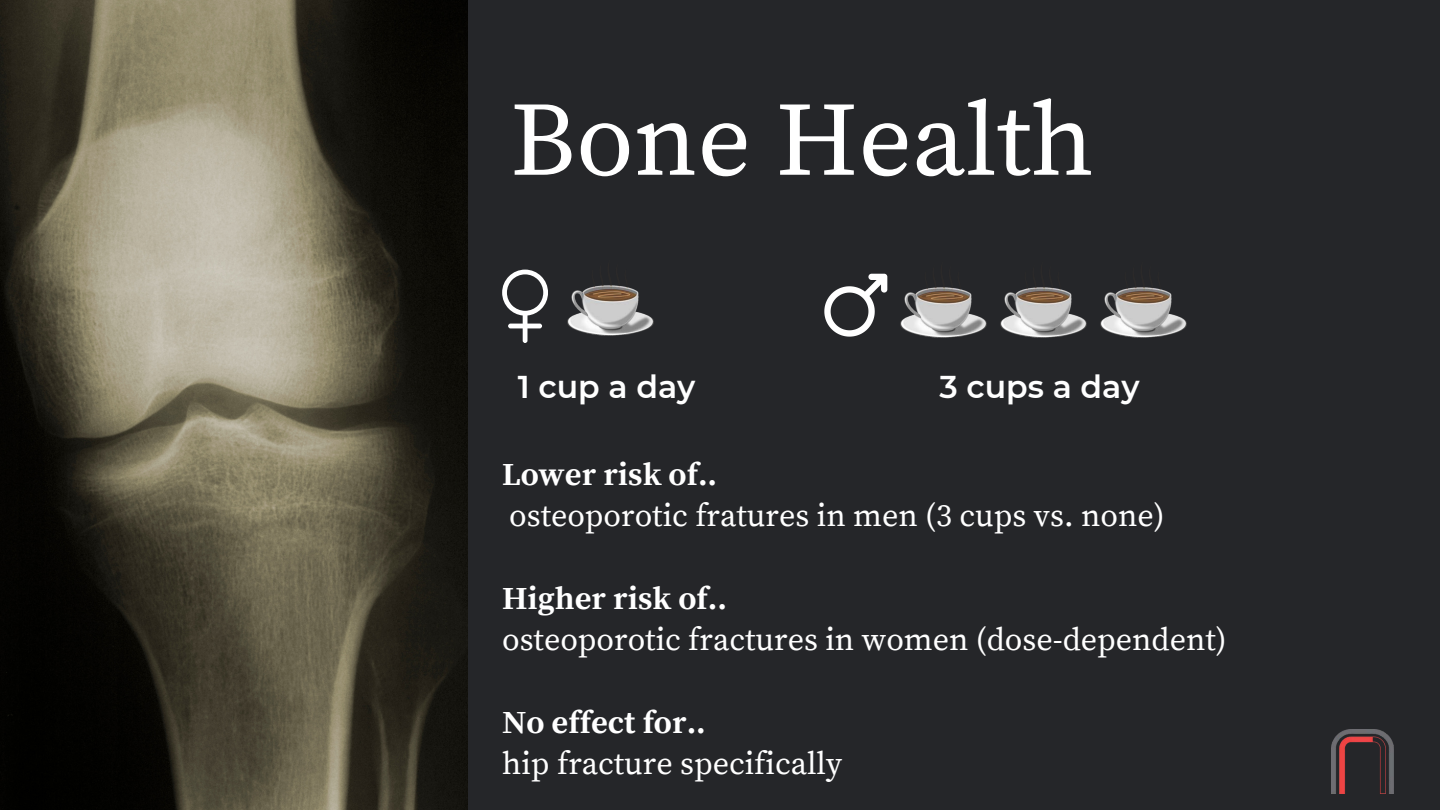
<style>
.page{position:relative;width:1440px;height:810px;background:#252629}
.page>*{position:absolute;margin:0;border:0;box-sizing:border-box;transform-origin:0 0}
.t1{font:105px "Source Serif Pro";color:#fff}
.t2{font:32px "Source Serif Pro";color:#fff}
.t3{font:700 32px "Source Serif Pro";color:#fff}
.t4{font:600 31.5px "Montserrat";color:#fff}
</style>
<div class="page">
<img style="left:0;top:0;width:468px;height:810px">
<img style="left:568px;top:285px;width:86px;height:51px">
<img style="left:1100px;top:287px;width:87px;height:51px">
<img style="left:901px;top:287px;width:86px;height:51px">
<img style="left:1001px;top:287px;width:86px;height:51px">
<svg style="left:502px;top:270px;width:46px;height:73px"></svg>
<svg style="left:824px;top:274px;width:63px;height:63px"></svg>
<img style="left:1331px;top:729px;width:62px;height:65px">
<h1 class="t1" style="left:510px;top:78px;width:586px">Bone Health</h1>
<p class="t4" style="left:518px;top:367px;width:179px">1 cup a day</p>
<p class="t4" style="left:940px;top:367px;width:202px">3 cups a day</p>
<p class="t3" style="left:502px;top:456px;width:217px">Lower risk of..</p>
<p class="t2" style="left:509px;top:497px;width:657px">osteoporotic fratures in men (3 cups vs. none)</p>
<p class="t3" style="left:502px;top:580px;width:226px">Higher risk of..</p>
<p class="t2" style="left:502px;top:621px;width:726px">osteoporotic fractures in women (dose-dependent)</p>
<p class="t3" style="left:502px;top:703px;width:205px">No effect for..</p>
<p class="t2" style="left:502px;top:745px;width:342px">hip fracture specifically</p>
</div>
